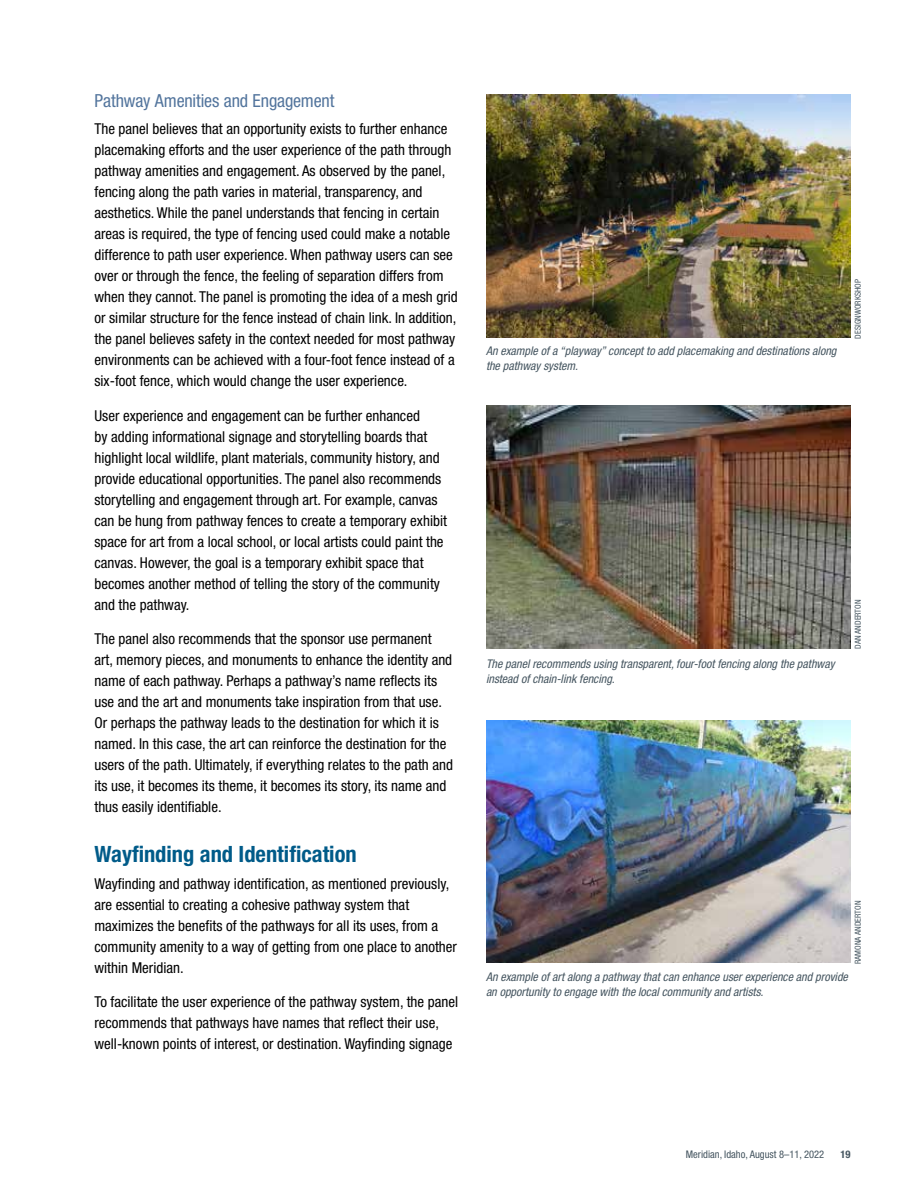
<style>
.page{position:relative;width:918px;height:1188px;background:#fff}
.page>*{position:absolute;margin:0;border:0;box-sizing:border-box;transform-origin:0 0}
.t1{font:700 condensed 22.5px "Helvetica Neue LT Std";color:#005b89}
.t2{font:condensed 18px "Helvetica Neue LT Std";letter-spacing:-.01em;color:#53759d}
.t3{font:condensed 15px/21px "Helvetica Neue LT Std";color:#000}
.t4{font:italic condensed 12px/15px "Helvetica Neue LT Std";color:#455560}
.t5{font:condensed 10.5px "Helvetica Neue LT Std";color:#455560}
.t6{font:700 condensed 10.5px "Helvetica Neue LT Std";color:#455560}
.t7{font:condensed 8.25px "Helvetica Neue LT Std";color:#455560}
</style>
<div class="page">
<img style="left:486px;top:94px;width:365px;height:244px">
<img style="left:486px;top:406px;width:365px;height:243px">
<img style="left:486px;top:720px;width:365px;height:243px">
<p class="t2" style="left:94px;top:91px;width:241px">Pathway Amenities and Engagement</p>
<p class="t3" style="left:94px;top:118px;width:365px">The panel believes that an opportunity exists to further enhance placemaking efforts and the user experience of the path through pathway amenities and engagement. As observed by the panel, fencing along the path varies in material, transparency, and aesthetics. While the panel understands that fencing in certain areas is required, the type of fencing used could make a notable difference to path user experience. When pathway users can see over or through the fence, the feeling of separation differs from when they cannot. The panel is promoting the idea of a mesh grid or similar structure for the fence instead of chain link. In addition, the panel believes safety in the context needed for most pathway environments can be achieved with a four-foot fence instead of a six-foot fence, which would change the user experience.</p>
<p class="t3" style="left:94px;top:405px;width:354px">User experience and engagement can be further enhanced<br>by adding informational signage and storytelling boards that highlight local wildlife, plant materials, community history, and provide educational opportunities. The panel also recommends storytelling and engagement through art. For example, canvas can be hung from pathway fences to create a temporary exhibit space for art from a local school, or local artists could paint the canvas. However, the goal is a temporary exhibit space that becomes another method of telling the story of the community and the pathway.</p>
<p class="t3" style="left:94px;top:628px;width:360px">The panel also recommends that the sponsor use permanent art, memory pieces, and monuments to enhance the identity and name of each pathway. Perhaps a pathway’s name reflects its use and the art and monuments take inspiration from that use.<br>Or perhaps the pathway leads to the destination for which it is named. In this case, the art can reinforce the destination for the users of the path. Ultimately, if everything relates to the path and its use, it becomes its theme, it becomes its story, its name and thus easily identifiable.</p>
<h1 class="t1" style="left:94px;top:840px;width:264px">Wayfinding and Identification</h1>
<p class="t3" style="left:94px;top:873px;width:364px">Wayfinding and pathway identification, as mentioned previously, are essential to creating a cohesive pathway system that maximizes the benefits of the pathways for all its uses, from a community amenity to a way of getting from one place to another within Meridian.</p>
<p class="t3" style="left:94px;top:991px;width:365px">To facilitate the user experience of the pathway system, the panel recommends that pathways have names that reflect their use, well-known points of interest, or destination. Wayfinding signage</p>
<p class="t4" style="left:486px;top:344px;width:352px">An example of a “playway” concept to add placemaking and destinations along the pathway system.</p>
<p class="t7" style="left:853px;top:339px;width:61px;rotate:-90deg">DESIGNWORKSHOP</p>
<p class="t4" style="left:486px;top:656px;width:350px">The panel recommends using transparent, four-foot fencing along the pathway instead of chain-link fencing.</p>
<p class="t7" style="left:853px;top:649px;width:51px;rotate:-90deg">DAN ANDERTON</p>
<p class="t7" style="left:853px;top:964px;width:65px;rotate:-90deg">RAMONA ANDERTON</p>
<p class="t4" style="left:486px;top:969px;width:363px">An example of art along a pathway that can enhance user experience and provide an opportunity to engage with the local community and artists.</p>
<p class="t5" style="left:686px;top:1148px;width:140px">Meridian, Idaho, August 8–11, 2022</p>
<p class="t6" style="left:840px;top:1148px;width:12px">19</p>
</div>
